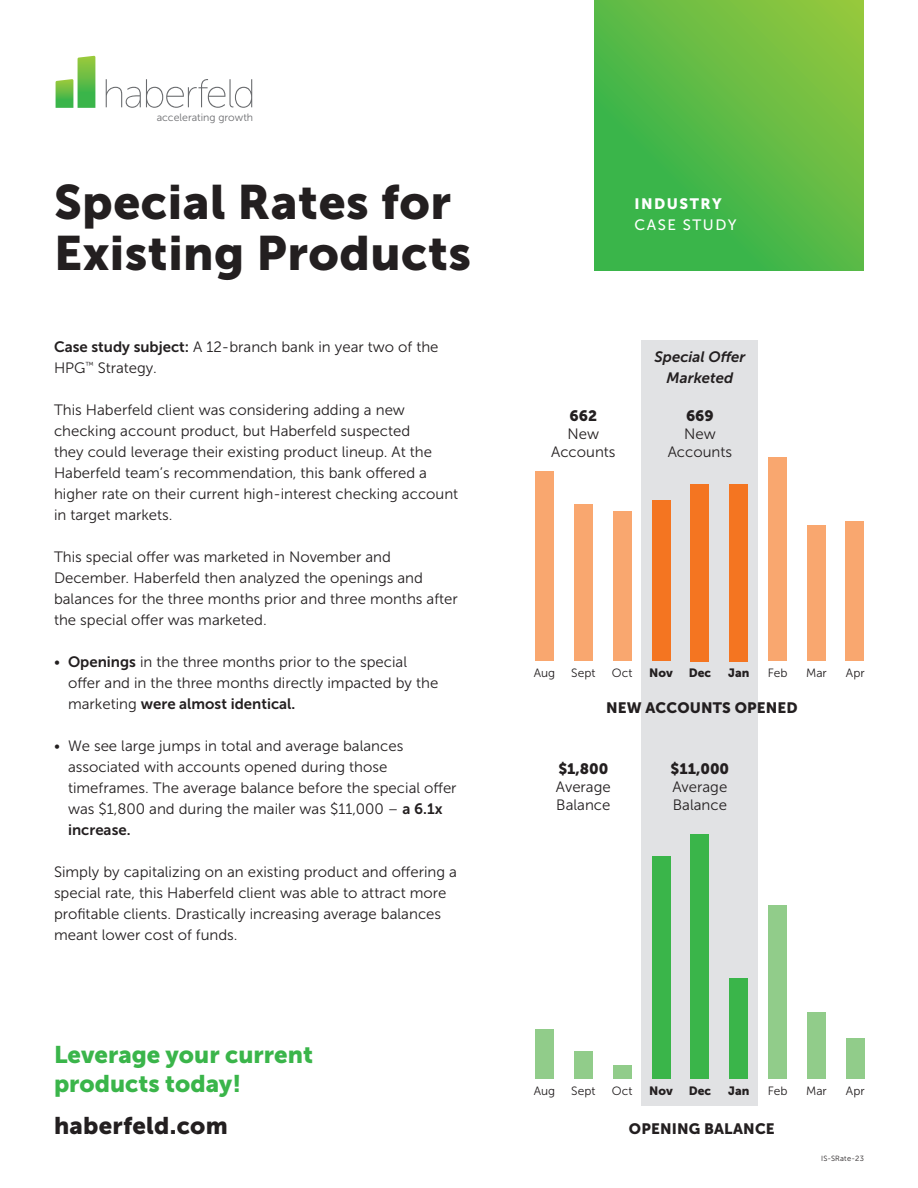
<style>
.page{position:relative;width:918px;height:1188px;background:#fff}
.page>*{position:absolute;margin:0;border:0;box-sizing:border-box;transform-origin:0 0}
.t1{font:48px/51px "Museo Sans 900";letter-spacing:.01em;color:#231f20}
.t2{font:24px/28.8px "Museo Sans 900";color:#3ab54a}
.t3{font:24px "Museo Sans 900";letter-spacing:.01em;color:#231f20}
.t4{font:15px/21px "Museo Sans 300";color:#231f20}
.t5{font:15px/18px "Museo Sans 900";letter-spacing:.01em;color:#231f20}
.t6{font:italic 15px/21px "Museo Sans 700";color:#231f20;text-align:center}
.t7{font:15px "Museo Sans 500";letter-spacing:.1em;color:#fff}
.t8{font:15px "Museo Sans 900";letter-spacing:.1em;color:#fff}
.t9{font:12px "Museo Sans 300";color:#231f20}
.t10{font:12px "Museo Sans 900";color:#231f20}
.t11{font:10.5px "Museo Sans 300";color:#6c6d70}
.t12{font:7.5px "Museo Sans 300";letter-spacing:.03em;color:#231f20}
.s1{font-family:"Museo Sans 700"}
.s2{font-family:"Museo Sans 300"}
.s3{font-family:"Museo Sans 900"}
</style>
<div class="page">
<div style="left:642px;top:341px;width:116px;height:765px;background:#e1e2e4"></div>
<svg style="left:594px;top:0;width:270px;height:270px;background:#59ba46"></svg>
<svg style="left:56px;top:56px;width:39px;height:52px"></svg>
<svg style="left:106px;top:79px;width:146px;height:29px"></svg>
<div style="left:535px;top:1029px;width:19px;height:50px;background:#91cc8a"></div>
<div style="left:574px;top:1051px;width:19px;height:28px;background:#91cc8a"></div>
<div style="left:613px;top:1065px;width:19px;height:14px;background:#91cc8a"></div>
<div style="left:652px;top:856px;width:19px;height:223px;background:#3ab54a"></div>
<div style="left:690px;top:834px;width:19px;height:245px;background:#3ab54a"></div>
<div style="left:729px;top:978px;width:19px;height:101px;background:#3ab54a"></div>
<div style="left:768px;top:905px;width:19px;height:174px;background:#91cc8a"></div>
<div style="left:807px;top:1012px;width:19px;height:67px;background:#91cc8a"></div>
<div style="left:846px;top:1038px;width:19px;height:41px;background:#91cc8a"></div>
<div style="left:535px;top:471px;width:19px;height:190px;background:#f9a76f"></div>
<div style="left:574px;top:505px;width:19px;height:156px;background:#f9a76f"></div>
<div style="left:613px;top:512px;width:19px;height:149px;background:#f9a76f"></div>
<div style="left:652px;top:500px;width:19px;height:161px;background:#f47521"></div>
<div style="left:690px;top:484px;width:19px;height:177px;background:#f47521"></div>
<div style="left:729px;top:484px;width:19px;height:177px;background:#f47521"></div>
<div style="left:768px;top:457px;width:19px;height:204px;background:#f9a76f"></div>
<div style="left:807px;top:525px;width:19px;height:136px;background:#f9a76f"></div>
<div style="left:845px;top:521px;width:19px;height:140px;background:#f9a76f"></div>
<p class="t11" style="left:157px;top:112px;width:98px">accelerating growth</p>
<p class="t1" style="left:54px;top:177px;width:419px">Special Rates for<br>Existing Products</p>
<p class="t4" style="left:54px;top:336px;width:386px"><span class="s1">Case study subject:</span> A 12-branch bank in year two of the<br>HPG<sup>™</sup> Strategy.</p>
<p class="t4" style="left:54px;top:399px;width:406px">This Haberfeld client was considering adding a new checking account product, but Haberfeld suspected<br>they could leverage their existing product lineup. At the Haberfeld team’s recommendation, this bank offered a higher rate on their current high-interest checking account in target markets.</p>
<p class="t4" style="left:54px;top:546px;width:405px">This special offer was marketed in November and December. Haberfeld then analyzed the openings and balances for the three months prior and three months after the special offer was marketed.</p>
<p class="t4" style="left:68px;top:651px;width:372px;text-indent:-14px">• <span class="s1">Openings</span> in the three months prior to the special offer and in the three months directly impacted by the marketing <span class="s1">were almost identical.</span></p>
<p class="t4" style="left:68px;top:735px;width:390px;text-indent:-14px">• We see large jumps in total and average balances associated with accounts opened during those timeframes. The average balance before the special offer was $1,800 and during the mailer was $11,000 – <span class="s1">a 6.1x increase.</span></p>
<p class="t4" style="left:54px;top:861px;width:405px">Simply by capitalizing on an existing product and offering a special rate, this Haberfeld client was able to attract more profitable clients. Drastically increasing average balances meant lower cost of funds.</p>
<p class="t2" style="left:54px;top:1040px;width:260px">Leverage your current products today!</p>
<p class="t3" style="left:54px;top:1112px;width:175px">haberfeld.com</p>
<p class="t8" style="left:634px;top:195px;width:89px">INDUSTRY</p>
<p class="t7" style="left:634px;top:216px;width:104px">CASE STUDY</p>
<p class="t5" style="left:568px;top:407px;width:33px">662<br><span class="s2">New</span></p>
<p class="t4" style="left:551px;top:442px;width:66px">Accounts</p>
<p class="t6" style="left:655px;top:347px;width:92px">Special Offer<br>Marketed</p>
<p class="t5" style="left:684px;top:407px;width:33px">669<br><span class="s2">New</span></p>
<p class="t4" style="left:668px;top:442px;width:66px">Accounts</p>
<p class="t9" style="left:534px;top:666px;width:23px">Aug</p>
<p class="t9" style="left:571px;top:666px;width:26px">Sept</p>
<p class="t9" style="left:612px;top:666px;width:22px">Oct</p>
<p class="t10" style="left:649px;top:666px;width:25px">Nov</p>
<p class="t10" style="left:689px;top:666px;width:24px">Dec</p>
<p class="t10" style="left:728px;top:666px;width:23px">Jan</p>
<p class="t9" style="left:768px;top:666px;width:21px">Feb</p>
<p class="t9" style="left:806px;top:666px;width:22px">Mar</p>
<p class="t9" style="left:846px;top:666px;width:20px">Apr</p>
<p class="t5" style="left:606px;top:698px;width:193px">NEW ACCOUNTS OPENED</p>
<p class="t4" style="left:556px;top:760px;width:56px;line-height:18px"><span class="s3">$1,800<br></span>Average</p>
<p class="t4" style="left:556px;top:794px;width:56px">Balance</p>
<p class="t5" style="left:671px;top:760px;width:60px">$11,000<br><span class="s2">Average</span></p>
<p class="t4" style="left:673px;top:794px;width:56px">Balance</p>
<p class="t9" style="left:534px;top:1084px;width:23px">Aug</p>
<p class="t9" style="left:571px;top:1084px;width:26px">Sept</p>
<p class="t9" style="left:612px;top:1084px;width:22px">Oct</p>
<p class="t10" style="left:649px;top:1084px;width:25px">Nov</p>
<p class="t10" style="left:689px;top:1084px;width:24px">Dec</p>
<p class="t10" style="left:728px;top:1084px;width:23px">Jan</p>
<p class="t9" style="left:768px;top:1084px;width:21px">Feb</p>
<p class="t9" style="left:806px;top:1084px;width:22px">Mar</p>
<p class="t9" style="left:846px;top:1084px;width:20px">Apr</p>
<p class="t5" style="left:629px;top:1120px;width:147px">OPENING BALANCE</p>
<p class="t12" style="left:821px;top:1154px;width:44px">IS-SRate-23</p>
</div>
